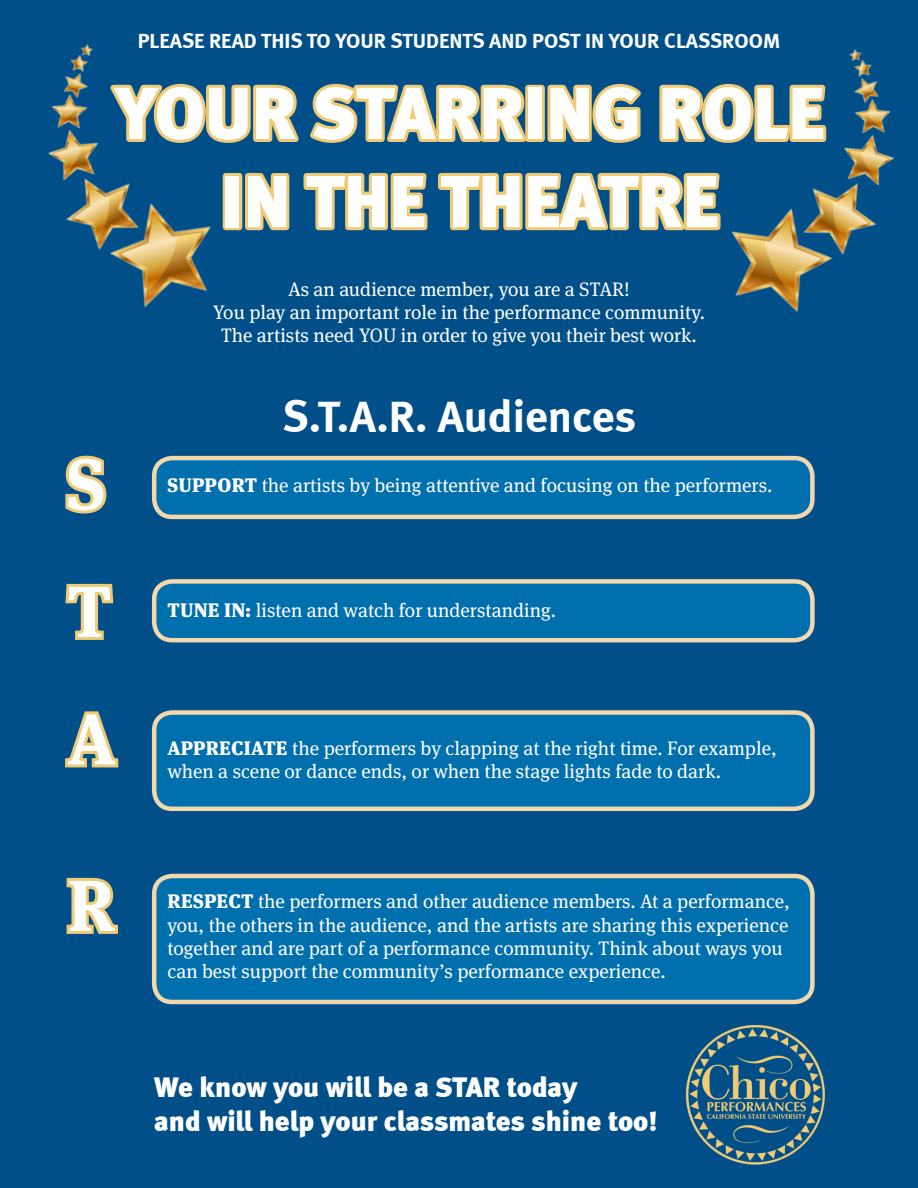
<style>
.page{position:relative;width:918px;height:1188px;background:#004f89}
.page>*{position:absolute;margin:0;border:0;box-sizing:border-box;transform-origin:0 0}
.t1{font:73.5px "Meta Black LF";color:#fff}
.t2{font:700 72px "Meta Serif Pro";color:#fff}
.t3{font:45px "Meta Bold LF";color:#fff}
.t4{font:28.5px "Meta Black LF";letter-spacing:-.005em;color:#fff}
.t5{font:21px "Meta Bold LF";color:#fff}
.t6{font:19.5px/23.4px "Meta Serif Pro";color:#fff}
.s1{font-weight:900}
</style>
<div class="page">
<div style="left:154px;top:458px;width:658px;height:59px;background:#006fad;border-radius:18px"></div>
<div style="left:152px;top:456px;width:663px;height:63px;border:4px solid #f3d7ad;border-radius:18px"></div>
<div style="left:154px;top:581px;width:658px;height:59px;background:#006fad;border-radius:18px"></div>
<div style="left:152px;top:579px;width:663px;height:63px;border:4px solid #f3d7ad;border-radius:18px"></div>
<div style="left:154px;top:713px;width:658px;height:96px;background:#006fad;border-radius:18px"></div>
<div style="left:152px;top:710px;width:663px;height:101px;border:4px solid #f3d7ad;border-radius:18px"></div>
<div style="left:154px;top:876px;width:658px;height:126px;background:#006fad;border-radius:18px"></div>
<div style="left:152px;top:874px;width:663px;height:130px;border:4px solid #f3d7ad;border-radius:18px"></div>
<svg style="left:103px;top:0;width:726px;height:255px;background:#356a84"></svg>
<img style="left:684px;top:20px;width:234px;height:332px">
<img style="left:0;top:14px;width:257px;height:333px">
<svg style="left:62px;top:453px;width:47px;height:64px;background:#758b7f"></svg>
<svg style="left:62px;top:581px;width:54px;height:62px;background:#608080"></svg>
<svg style="left:62px;top:707px;width:59px;height:63px;background:#618080"></svg>
<svg style="left:64px;top:875px;width:57px;height:62px;background:#778c7e"></svg>
<img style="left:674px;top:1018px;width:161px;height:151px">
<p class="t5" style="left:138px;top:29px;width:644px">PLEASE READ THIS TO YOUR STUDENTS AND POST IN YOUR CLASSROOM</p>
<p class="t1" style="left:116px;top:69px;width:711px">YOUR STARRING ROLE</p>
<p class="t1" style="left:221px;top:157px;width:499px">IN THE THEATRE</p>
<p class="t6" style="left:288px;top:276px;width:343px">As an audience member, you are a STAR!</p>
<p class="t6" style="left:213px;top:300px;width:493px">You play an important role in the performance community.</p>
<p class="t6" style="left:221px;top:323px;width:477px">The artists need YOU in order to give you their best work.</p>
<p class="t2" style="left:66px;top:427px;width:41px">S</p>
<p class="t2" style="left:68px;top:554px;width:45px">T</p>
<p class="t2" style="left:68px;top:682px;width:50px">A</p>
<p class="t3" style="left:282px;top:389px;width:355px">S.T.A.R. Audiences</p>
<p class="t6" style="left:167px;top:472px;width:606px"><span class="s1">SUPPORT</span> the artists by being attentive and focusing on the performers.</p>
<p class="t6" style="left:167px;top:597px;width:390px"><span class="s1">TUNE IN:</span> listen and watch for understanding.</p>
<p class="t6" style="left:167px;top:736px;width:611px"><span class="s1">APPRECIATE</span> the performers by clapping at the right time. For example, when a scene or dance ends, or when the stage lights fade to dark.</p>
<p class="t2" style="left:68px;top:848px;width:49px">R</p>
<p class="t6" style="left:167px;top:889px;width:624px"><span class="s1">RESPECT</span> the performers and other audience members. At a performance, you, the others in the audience, and the artists are sharing this experience together and are part of a performance community. Think about ways you can best support the community’s performance experience.</p>
<p class="t4" style="left:154px;top:1069px;width:425px">We know you will be a STAR today</p>
<p class="t4" style="left:154px;top:1104px;width:505px">and will help your classmates shine too!</p>
</div>
